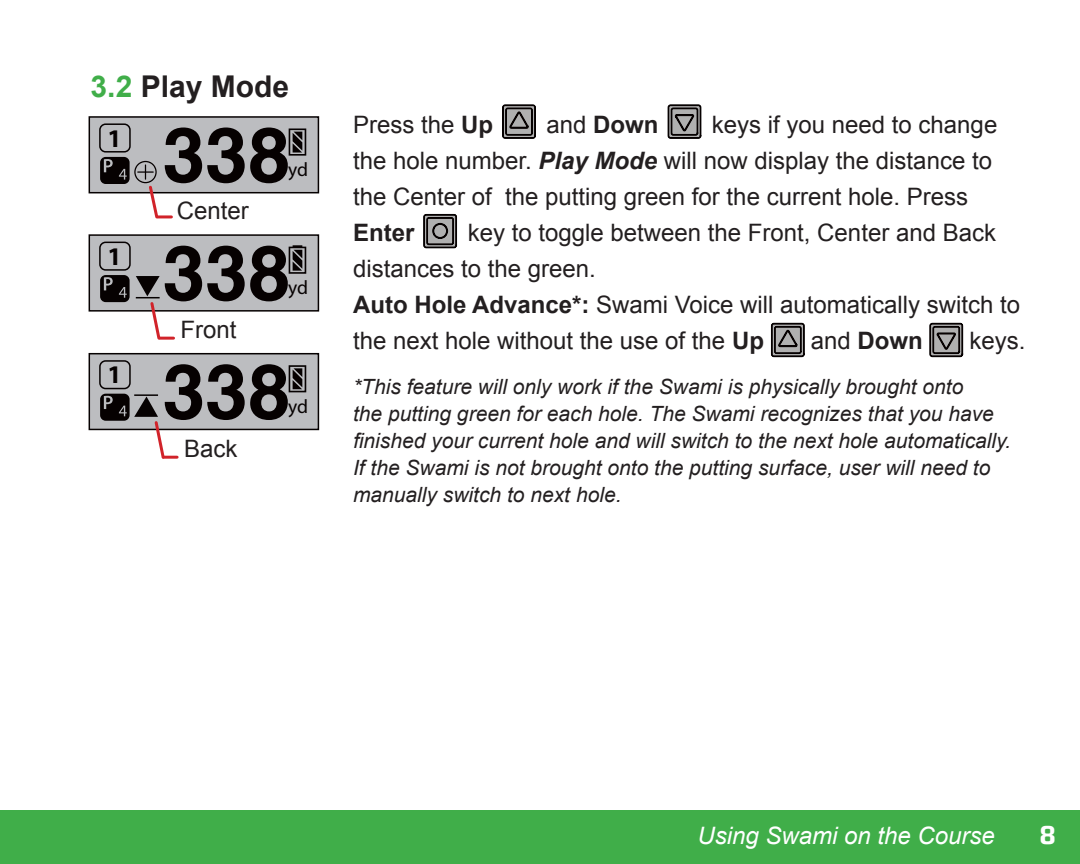
<style>
.page{position:relative;width:1080px;height:864px;background:#fff}
.page>*{position:absolute;margin:0;border:0;box-sizing:border-box;transform-origin:0 0}
.t1{font:700 76.5px "Helvetica";color:#060101}
.t2{font:700 30px "Arial";color:#231f20}
.t3{font:700 30px "Morgan Sn Caps";color:#fff}
.t4{font:700 25.5px "Myriad Pro";color:#060101}
.t5{font:24px/36px "Arial";color:#231f20}
.t6{font:italic 24px "Arial";color:#fff}
.t7{font:700 24px "Arial";color:#231f20}
.t8{font:italic 21px/27px "Arial";color:#231f20}
.t9{font:19.5px "Myriad Pro";color:#060101}
.s1{color:#40ae49}
.s2{font-weight:700;font-style:italic}
.s3{font-weight:700}
.s4{font-weight:400}
</style>
<div class="page">
<div style="left:0;top:810px;width:1080px;height:54px;background:#40ae49"></div>
<svg style="left:502px;top:104px;width:34px;height:35px"></svg>
<svg style="left:667px;top:104px;width:35px;height:35px"></svg>
<svg style="left:423px;top:214px;width:34px;height:34px"></svg>
<svg style="left:771px;top:323px;width:34px;height:34px"></svg>
<svg style="left:929px;top:323px;width:34px;height:34px"></svg>
<div style="left:89px;top:116px;width:230px;height:77px;background:#bcbdc0;border:2px solid #060101"></div>
<div style="left:99px;top:123px;width:32px;height:30px;border:2px solid #060101;border-radius:6px"></div>
<svg style="left:289px;top:128px;width:17px;height:28px"></svg>
<div style="left:89px;top:353px;width:230px;height:77px;background:#bcbdc0;border:2px solid #060101"></div>
<div style="left:99px;top:360px;width:32px;height:29px;border:2px solid #060101;border-radius:6px"></div>
<svg style="left:289px;top:365px;width:17px;height:27px"></svg>
<div style="left:89px;top:234px;width:230px;height:78px;background:#bcbdc0;border:2px solid #060101"></div>
<div style="left:99px;top:242px;width:32px;height:29px;border:2px solid #060101;border-radius:6px"></div>
<svg style="left:100px;top:275px;width:30px;height:27px"></svg>
<svg style="left:289px;top:245px;width:17px;height:29px"></svg>
<svg style="left:100px;top:157px;width:71px;height:62px"></svg>
<svg style="left:136px;top:276px;width:26px;height:64px"></svg>
<hr style="left:160px;top:337px;width:14px;height:3px;background:#d1232a">
<svg style="left:100px;top:394px;width:67px;height:65px"></svg>
<hr style="left:163px;top:456px;width:14px;height:3px;background:#d1232a">
<p class="t2" style="left:91px;top:67px;width:200px"><span class="s1">3.2</span> Play Mode</p>
<p class="t4" style="left:108px;top:121px;width:16px">1</p>
<h1 class="t1" style="left:163px;top:108px;width:129px">338</h1>
<p class="t9" style="left:288px;top:158px;width:22px">yd</p>
<p class="t5" style="left:177px;top:193px;width:74px">Center</p>
<p class="t4" style="left:108px;top:239px;width:16px">1</p>
<h1 class="t1" style="left:163px;top:226px;width:129px">338</h1>
<p class="t9" style="left:288px;top:276px;width:22px">yd</p>
<p class="t5" style="left:181px;top:312px;width:58px">Front</p>
<p class="t4" style="left:108px;top:358px;width:16px">1</p>
<h1 class="t1" style="left:163px;top:345px;width:129px">338</h1>
<p class="t9" style="left:288px;top:394px;width:22px">yd</p>
<p class="t5" style="left:184px;top:431px;width:55px">Back</p>
<p class="t5" style="left:353px;top:107px;width:646px;text-indent:359px">keys if you need to change the hole number. <span class="s2">Play Mode</span> will now display the distance to the Center of the putting green for the current hole. Press <span class="s3">Enter</span></p>
<p class="t5" style="left:353px;top:107px;width:142px">Press the <span class="s3">Up</span></p>
<p class="t7" style="left:546px;top:109px;width:114px"><span class="s4">and</span> Down</p>
<p class="t5" style="left:353px;top:215px;width:644px;text-indent:115px">key to toggle between the Front, Center and Back distances to the green.</p>
<p class="t5" style="left:353px;top:287px;width:669px"><span class="s3">Auto Hole Advance*:</span> Swami Voice will automatically switch to the next hole without the use of the <span class="s3">Up</span></p>
<p class="t7" style="left:811px;top:325px;width:114px"><span class="s4">and</span> Down</p>
<p class="t5" style="left:969px;top:323px;width:58px">keys.</p>
<p class="t8" style="left:353px;top:374px;width:659px">*This feature will only work if the Swami is physically brought onto<br>the putting green for each hole. The Swami recognizes that you have finished your current hole and will switch to the next hole automatically.<br>If the Swami is not brought onto the putting surface, user will need to manually switch to next hole.</p>
<p class="t6" style="left:697px;top:821px;width:299px">Using Swami on the Course</p>
<p class="t3" style="left:1039px;top:819px;width:19px">8</p>
</div>
